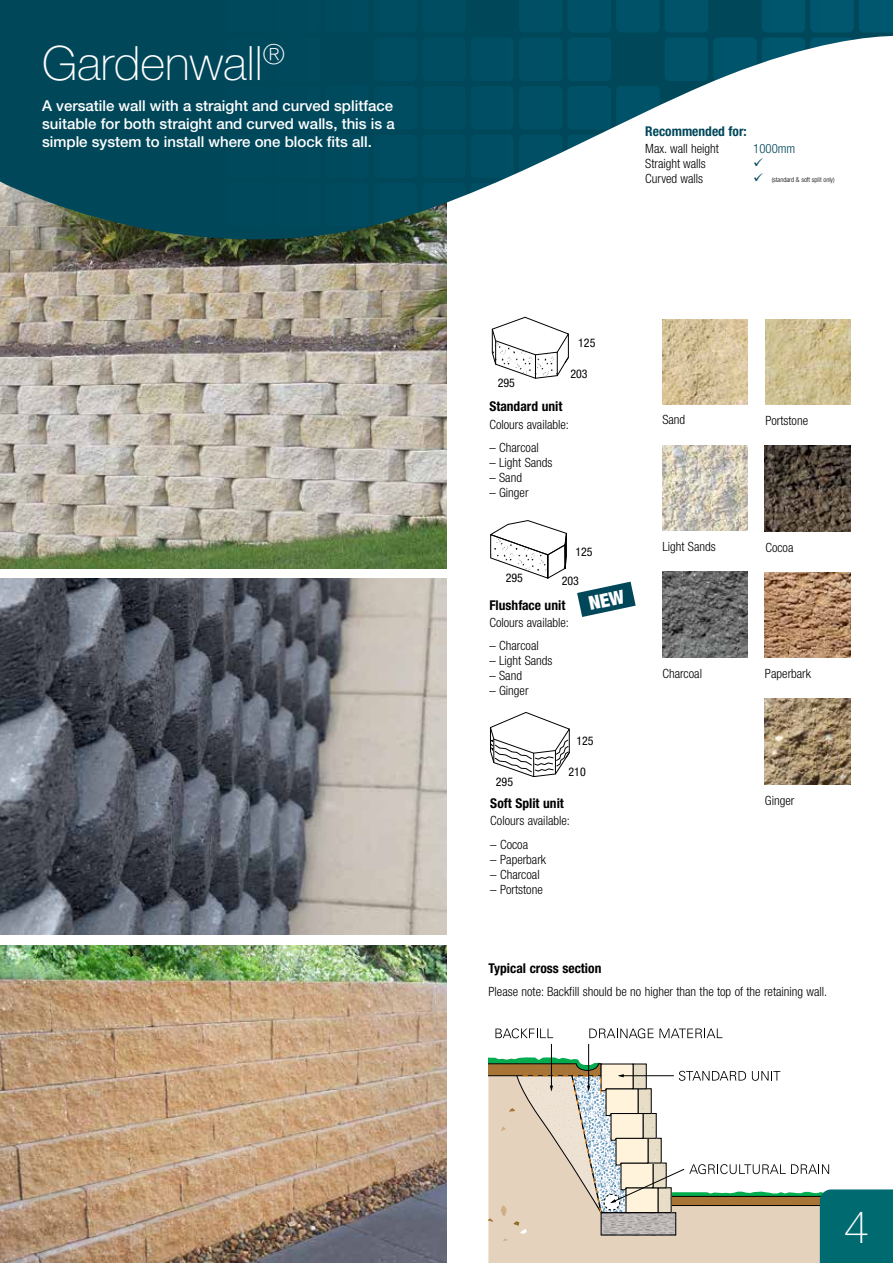
<style>
.page{position:relative;width:893px;height:1263px;background:#fff}
.page>*{position:absolute;margin:0;border:0;box-sizing:border-box;transform-origin:0 0}
.t1{font:100 47.4px "Helvetica Neue LT";color:#fff}
.t2{font:100 45px "Helvetica Neue LT";color:#fff}
.t3{font:500 15px/18px "Helvetica Neue LT";color:#fff;text-align:justify}
.t4{font:700 condensed 13.5px "Helvetica Neue LT";color:#000}
.t5{font:700 condensed 13.5px "Helvetica Neue LT";color:#00475a}
.t6{font:300 condensed 12.75px "Helvetica Neue LT";color:#000}
.t7{font:300 condensed 12.75px "Helvetica Neue LT";color:#00475a}
.t8{font:condensed 12px "Helvetica Neue LT";color:#000}
.t9{font:300 condensed 6.75px "Helvetica Neue LT";color:#000}
.s1{color:#00475a}
</style>
<div class="page">
<img style="left:0;top:239px;width:446px;height:329px">
<img style="left:0;top:945px;width:446px;height:318px">
<img style="left:0;top:578px;width:446px;height:356px">
<hr style="left:551px;top:1044px;width:1px;height:43px;background:#000">
<svg style="left:495px;top:1028px;width:58px;height:10px"></svg>
<hr style="left:588px;top:1044px;width:1px;height:43px;background:#000">
<svg style="left:589px;top:1028px;width:133px;height:10px"></svg>
<svg style="left:490px;top:712px;width:80px;height:65px"></svg>
<img style="left:662px;top:572px;width:86px;height:85px">
<img style="left:662px;top:445px;width:86px;height:85px">
<img style="left:765px;top:445px;width:85px;height:86px">
<img style="left:765px;top:319px;width:86px;height:86px">
<img style="left:765px;top:572px;width:85px;height:86px">
<img style="left:765px;top:699px;width:85px;height:85px">
<img style="left:662px;top:319px;width:86px;height:86px">
<svg style="left:0;top:0;width:754px;height:239px;fill:#00475a"></svg>
<div style="left:179px;top:0;width:286px;height:33px;background:#00495d"></div>
<svg style="left:519px;top:0;width:189px;height:33px;background:#005065"></svg>
<div style="left:131px;top:37px;width:43px;height:44px;background:#00475a;border-radius:5px"></div>
<div style="left:179px;top:37px;width:44px;height:44px;background:#00475a;border-radius:5px"></div>
<div style="left:228px;top:37px;width:43px;height:44px;background:#00485c;border-radius:5px"></div>
<div style="left:276px;top:37px;width:44px;height:44px;background:#00495d;border-radius:5px"></div>
<div style="left:373px;top:37px;width:44px;height:44px;background:#004c60;border-radius:5px"></div>
<div style="left:422px;top:37px;width:43px;height:44px;background:#004d62;border-radius:5px"></div>
<div style="left:470px;top:37px;width:44px;height:44px;background:#004e63;border-radius:5px"></div>
<div style="left:519px;top:37px;width:44px;height:44px;background:#004f65;border-radius:5px"></div>
<div style="left:567px;top:37px;width:44px;height:44px;background:#005166;border-radius:5px"></div>
<div style="left:665px;top:37px;width:43px;height:44px;background:#005369;border-radius:5px"></div>
<svg style="left:713px;top:37px;width:44px;height:44px;fill:#00546b"></svg>
<div style="left:131px;top:86px;width:43px;height:44px;background:#00475a;border-radius:5px"></div>
<div style="left:179px;top:86px;width:44px;height:44px;background:#00475a;border-radius:5px"></div>
<div style="left:228px;top:86px;width:43px;height:44px;background:#00485c;border-radius:5px"></div>
<div style="left:276px;top:86px;width:44px;height:44px;background:#00495d;border-radius:5px"></div>
<div style="left:325px;top:86px;width:43px;height:44px;background:#004a5e;border-radius:5px"></div>
<div style="left:373px;top:86px;width:44px;height:44px;background:#004c60;border-radius:5px"></div>
<div style="left:422px;top:86px;width:43px;height:44px;background:#004d62;border-radius:5px"></div>
<div style="left:470px;top:86px;width:44px;height:44px;background:#004e63;border-radius:5px"></div>
<div style="left:519px;top:86px;width:44px;height:44px;background:#004f65;border-radius:5px"></div>
<div style="left:567px;top:86px;width:44px;height:44px;background:#005166;border-radius:5px"></div>
<svg style="left:616px;top:86px;width:44px;height:44px;fill:#005268"></svg>
<div style="left:713px;top:86px;width:44px;height:44px;background:#fff;border-radius:5px"></div>
<div style="left:131px;top:135px;width:43px;height:43px;background:#00475a;border-radius:5px"></div>
<div style="left:179px;top:135px;width:44px;height:43px;background:#00475a;border-radius:5px"></div>
<div style="left:228px;top:135px;width:43px;height:43px;background:#00485c;border-radius:5px"></div>
<div style="left:276px;top:135px;width:44px;height:43px;background:#00495d;border-radius:5px"></div>
<div style="left:325px;top:135px;width:43px;height:43px;background:#004a5e;border-radius:5px"></div>
<div style="left:373px;top:135px;width:44px;height:43px;background:#004c60;border-radius:5px"></div>
<div style="left:422px;top:135px;width:43px;height:43px;background:#004d62;border-radius:5px"></div>
<div style="left:470px;top:135px;width:44px;height:43px;background:#004e63;border-radius:5px"></div>
<svg style="left:519px;top:135px;width:44px;height:43px;fill:#005065"></svg>
<div style="left:567px;top:135px;width:44px;height:43px;background:#fff;border-radius:5px"></div>
<div style="left:616px;top:135px;width:44px;height:43px;background:#fff;border-radius:5px"></div>
<div style="left:665px;top:135px;width:43px;height:43px;background:#fff;border-radius:5px"></div>
<div style="left:713px;top:135px;width:44px;height:43px;background:#fff;border-radius:5px"></div>
<div style="left:0;top:0;width:126px;height:227px;background:#00475a"></div>
<svg style="left:34px;top:183px;width:43px;height:44px;background:#476766"></svg>
<svg style="left:82px;top:183px;width:44px;height:44px;background:#0c4851"></svg>
<div style="left:131px;top:183px;width:43px;height:44px;background:#00475a;border-radius:5px"></div>
<div style="left:179px;top:183px;width:44px;height:44px;background:#00475a;border-radius:5px"></div>
<div style="left:228px;top:183px;width:43px;height:44px;background:#00485c;border-radius:5px"></div>
<div style="left:276px;top:183px;width:44px;height:44px;background:#00495d;border-radius:5px"></div>
<div style="left:325px;top:183px;width:43px;height:44px;background:#004a5e;border-radius:5px"></div>
<svg style="left:373px;top:183px;width:44px;height:44px;background:#0a4b57"></svg>
<svg style="left:422px;top:183px;width:43px;height:44px"></svg>
<div style="left:470px;top:183px;width:44px;height:44px;background:#fff;border-radius:5px"></div>
<div style="left:519px;top:183px;width:44px;height:44px;background:#fff;border-radius:5px"></div>
<div style="left:567px;top:183px;width:44px;height:44px;background:#fff;border-radius:5px"></div>
<div style="left:616px;top:183px;width:44px;height:44px;background:#fff;border-radius:5px"></div>
<div style="left:665px;top:183px;width:43px;height:44px;background:#fff;border-radius:5px"></div>
<div style="left:713px;top:183px;width:44px;height:44px;background:#fff;border-radius:5px"></div>
<svg style="left:491px;top:316px;width:78px;height:63px"></svg>
<svg style="left:490px;top:520px;width:77px;height:59px"></svg>
<img style="left:491px;top:537px;width:18px;height:27px">
<img style="left:509px;top:541px;width:21px;height:31px">
<img style="left:530px;top:548px;width:18px;height:30px">
<svg style="left:488px;top:1057px;width:405px;height:206px"></svg>
<svg style="left:577px;top:582px;width:59px;height:35px"></svg>
<svg style="left:754px;top:0;width:139px;height:80px"></svg>
<h1 class="t1" style="left:42px;top:36px;width:244px">Gardenwall<sup>®</sup></h1>
<p class="t3" style="left:42px;top:97px;width:354px">A versatile wall with a straight and curved splitface suitable for both straight and curved walls, this is a simple system to install where one block fits all.</p>
<p class="t5" style="left:645px;top:123px;width:103px">Recommended for:</p>
<p class="t6" style="left:645px;top:141px;width:75px">Max. wall height</p>
<p class="t7" style="left:753px;top:141px;width:43px">1000mm</p>
<p class="t6" style="left:645px;top:156px;width:62px">Straight walls</p>
<p class="t6" style="left:645px;top:171px;width:59px">Curved walls</p>
<p class="t9" style="left:753px;top:176px;width:83px"><span class="s1">✓</span> (standard &amp; soft split only)</p>
<p class="t8" style="left:498px;top:376px;width:19px">295</p>
<p class="t8" style="left:578px;top:335px;width:19px">125</p>
<p class="t8" style="left:570px;top:367px;width:19px">203</p>
<p class="t4" style="left:489px;top:398px;width:75px">Standard unit</p>
<p class="t6" style="left:489px;top:417px;width:81px">Colours available:</p>
<p class="t6" style="left:489px;top:440px;width:51px">– Charcoal</p>
<p class="t6" style="left:489px;top:455px;width:65px">– Light Sands</p>
<p class="t6" style="left:489px;top:470px;width:34px">– Sand</p>
<p class="t6" style="left:489px;top:485px;width:41px">– Ginger</p>
<p class="t8" style="left:575px;top:545px;width:19px">125</p>
<p class="t8" style="left:506px;top:571px;width:19px">295</p>
<p class="t8" style="left:562px;top:574px;width:19px">203</p>
<p class="t4" style="left:489px;top:597px;width:78px">Flushface unit</p>
<p class="t6" style="left:489px;top:615px;width:81px">Colours available:</p>
<p class="t6" style="left:489px;top:639px;width:51px">– Charcoal</p>
<p class="t6" style="left:489px;top:654px;width:65px">– Light Sands</p>
<p class="t6" style="left:489px;top:669px;width:34px">– Sand</p>
<p class="t6" style="left:489px;top:684px;width:41px">– Ginger</p>
<p class="t8" style="left:496px;top:649px;width:19px">295</p>
<p class="t8" style="left:496px;top:774px;width:19px">295</p>
<p class="t8" style="left:576px;top:734px;width:19px">125</p>
<p class="t8" style="left:568px;top:765px;width:19px">210</p>
<p class="t4" style="left:490px;top:795px;width:75px">Soft Split unit</p>
<p class="t6" style="left:490px;top:813px;width:81px">Colours available:</p>
<p class="t6" style="left:490px;top:837px;width:39px">– Cocoa</p>
<p class="t6" style="left:490px;top:852px;width:57px">– Paperbark</p>
<p class="t6" style="left:490px;top:867px;width:51px">– Charcoal</p>
<p class="t6" style="left:490px;top:882px;width:54px">– Portstone</p>
<p class="t6" style="left:662px;top:413px;width:24px">Sand</p>
<p class="t6" style="left:765px;top:413px;width:44px">Portstone</p>
<p class="t6" style="left:662px;top:539px;width:55px">Light Sands</p>
<p class="t6" style="left:765px;top:540px;width:30px">Cocoa</p>
<p class="t6" style="left:662px;top:667px;width:41px">Charcoal</p>
<p class="t6" style="left:765px;top:666px;width:48px">Paperbark</p>
<p class="t6" style="left:765px;top:793px;width:31px">Ginger</p>
<p class="t4" style="left:488px;top:960px;width:115px">Typical cross section</p>
<p class="t6" style="left:488px;top:985px;width:340px">Please note: Backfill should be no higher than the top of the retaining wall.</p>
<h2 class="t2" style="left:844px;top:1201px;width:27px">4</h2>
</div>
